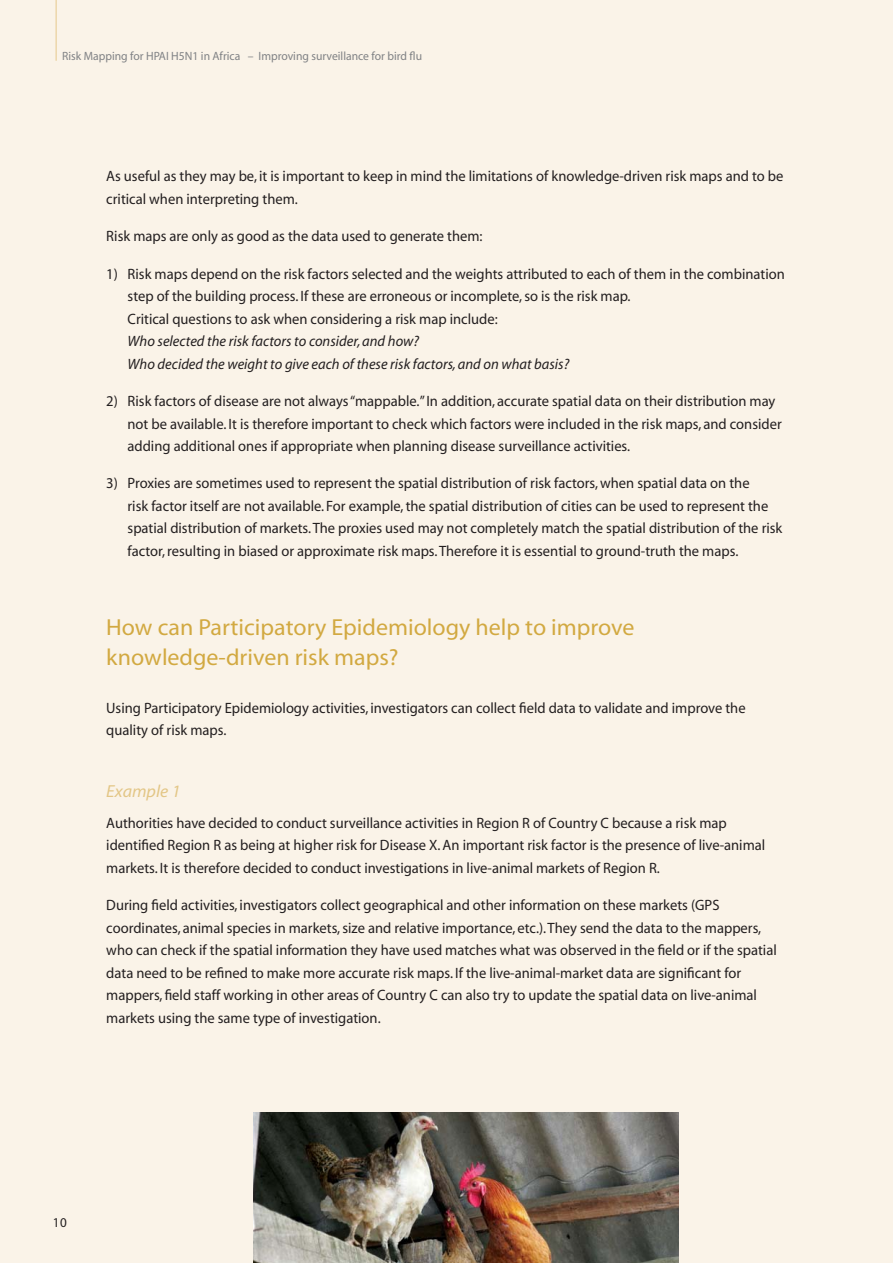
<style>
.page{position:relative;width:893px;height:1263px;background:#faf3e8}
.page>*{position:absolute;margin:0;border:0;box-sizing:border-box;transform-origin:0 0}
.t1{font:23.25px/30px "Myriad";color:#d2a941}
.t2{font:italic 17.4px "Myriad";color:#e3c686}
.t3{font:15px/22.5px "Myriad";color:#231f20}
.t4{font:italic 15px/22.5px "Myriad";color:#231f20}
.t5{font:13.5px "Myriad";color:#231f20}
.t6{font:12px "Myriad";color:#808285}
</style>
<div class="page">
<hr style="left:55px;top:0;width:2px;height:61px;background:#edd7aa">
<img style="left:253px;top:1112px;width:426px;height:151px">
<p class="t6" style="left:62px;top:52px;width:361px">Risk Mapping for HPAI H5N1 in Africa – Improving surveillance for bird flu</p>
<p class="t3" style="left:106px;top:166px;width:679px">As useful as they may be, it is important to keep in mind the limitations of knowledge-driven risk maps and to be critical when interpreting them.</p>
<p class="t3" style="left:106px;top:226px;width:378px">Risk maps are only as good as the data used to generate them:</p>
<p class="t3" style="left:128px;top:264px;width:659px;text-indent:-21px">1) Risk maps depend on the risk factors selected and the weights attributed to each of them in the combination step of the building process. If these are erroneous or incomplete, so is the risk map.<br>Critical questions to ask when considering a risk map include:</p>
<p class="t4" style="left:128px;top:331px;width:443px">Who selected the risk factors to consider, and how?<br>Who decided the weight to give each of these risk factors, and on what basis?</p>
<p class="t3" style="left:128px;top:391px;width:656px;text-indent:-21px">2) Risk factors of disease are not always “mappable.” In addition, accurate spatial data on their distribution may not be available. It is therefore important to check which factors were included in the risk maps, and consider adding additional ones if appropriate when planning disease surveillance activities.</p>
<p class="t3" style="left:128px;top:473px;width:656px;text-indent:-21px">3) Proxies are sometimes used to represent the spatial distribution of risk factors, when spatial data on the<br>risk factor itself are not available. For example, the spatial distribution of cities can be used to represent the spatial distribution of markets. The proxies used may not completely match the spatial distribution of the risk factor, resulting in biased or approximate risk maps. Therefore it is essential to ground-truth the maps.</p>
<h1 class="t1" style="left:106px;top:614px;width:530px">How can Participatory Epidemiology help to improve knowledge-driven risk maps?</h1>
<p class="t3" style="left:106px;top:698px;width:641px">Using Participatory Epidemiology activities, investigators can collect field data to validate and improve the quality of risk maps.</p>
<p class="t2" style="left:106px;top:784px;width:76px">Example 1</p>
<p class="t3" style="left:106px;top:813px;width:660px">Authorities have decided to conduct surveillance activities in Region R of Country C because a risk map identified Region R as being at higher risk for Disease X. An important risk factor is the presence of live-animal markets. It is therefore decided to conduct investigations in live-animal markets of Region R.</p>
<p class="t3" style="left:106px;top:895px;width:672px">During field activities, investigators collect geographical and other information on these markets (GPS coordinates, animal species in markets, size and relative importance, etc.). They send the data to the mappers, who can check if the spatial information they have used matches what was observed in the field or if the spatial data need to be refined to make more accurate risk maps. If the live-animal-market data are significant for mappers, field staff working in other areas of Country C can also try to update the spatial data on live-animal markets using the same type of investigation.</p>
<p class="t5" style="left:53px;top:1217px;width:16px">10</p>
</div>
